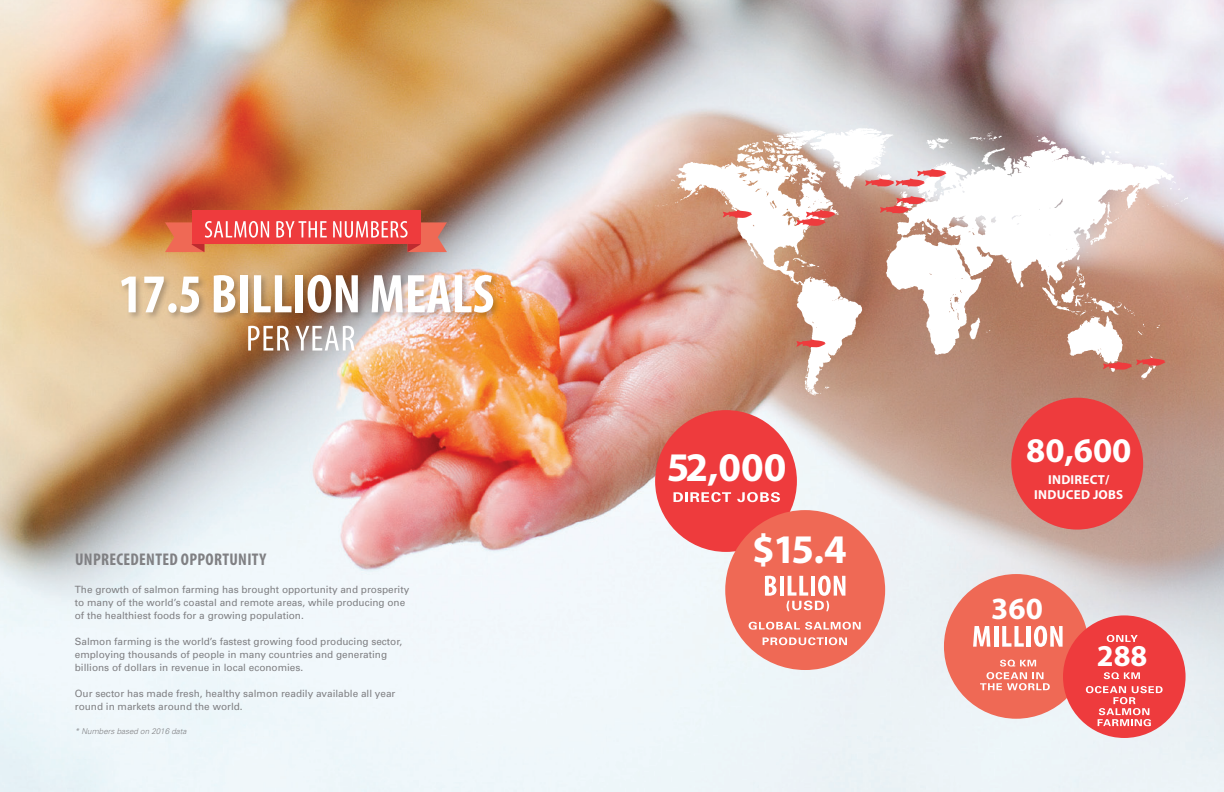
<style>
.page{position:relative;width:1224px;height:792px;background:#fff}
.page>*{position:absolute;margin:0;border:0;box-sizing:border-box;transform-origin:0 0}
.t1{font:700 condensed 55px "Myriad Pro";color:#fff}
.t2{font:700 40.8px/82.8px "Myriad Pro";letter-spacing:-.05em;color:#fff}
.t3{font:700 34.7px "Myriad Pro";color:#fff}
.t4{font:700 31px "Myriad Pro";color:#fff}
.t5{font:700 30.4px "Myriad Pro";color:#fff}
.t6{font:700 condensed 17px "Myriad Pro";letter-spacing:.02em;color:#808083}
.t7{font:700 13px/15.6px "Myriad Pro";letter-spacing:.02em;color:#fff;text-align:center}
.t8{font:10px/13px "Univers";color:#808083}
.t9{font:italic 300 8px "Univers";color:#808083}
</style>
<div class="page">
<img style="left:0;top:0;width:1224px;height:792px">
<svg style="left:248px;top:326px;width:41px;height:25px"></svg>
<svg style="left:295px;top:326px;width:60px;height:25px"></svg>
<div style="left:192px;top:210px;width:228px;height:34px;background:#ee3b3d"></div>
<svg style="left:165px;top:221px;width:104px;height:31px"></svg>
<svg style="left:276px;top:221px;width:51px;height:17px"></svg>
<svg style="left:333px;top:221px;width:114px;height:31px"></svg>
<svg style="left:648px;top:128px;width:540px;height:268px"></svg>
<div style="left:655px;top:410px;width:142px;height:142px;background:#ee3b3d;border-radius:50%"></div>
<div style="left:944px;top:574px;width:145px;height:145px;background:#ef6955;border-radius:50%"></div>
<div style="left:1011px;top:398px;width:132px;height:132px;background:#ee3b3d;border-radius:50%"></div>
<svg style="left:674px;top:492px;width:57px;height:10px"></svg>
<svg style="left:737px;top:492px;width:43px;height:10px"></svg>
<svg style="left:973px;top:626px;width:17px;height:21px"></svg>
<hr style="left:994px;top:626px;width:4px;height:21px;background:#fff">
<svg style="left:1002px;top:626px;width:22px;height:21px"></svg>
<hr style="left:1027px;top:626px;width:4px;height:21px;background:#fff">
<svg style="left:1034px;top:626px;width:29px;height:21px"></svg>
<svg style="left:796px;top:339px;width:30px;height:8px"></svg>
<svg style="left:722px;top:210px;width:30px;height:8px"></svg>
<svg style="left:1103px;top:358px;width:62px;height:12px"></svg>
<svg style="left:880px;top:196px;width:46px;height:17px"></svg>
<svg style="left:865px;top:169px;width:81px;height:17px"></svg>
<svg style="left:796px;top:210px;width:39px;height:16px"></svg>
<div style="left:725px;top:510px;width:160px;height:160px;background:#ef6955;border-radius:50%"></div>
<svg style="left:765px;top:576px;width:11px;height:20px"></svg>
<hr style="left:780px;top:576px;width:4px;height:20px;background:#fff">
<svg style="left:787px;top:576px;width:58px;height:35px"></svg>
<svg style="left:749px;top:622px;width:112px;height:8px"></svg>
<svg style="left:763px;top:637px;width:84px;height:8px"></svg>
<div style="left:1063px;top:615px;width:123px;height:123px;background:#ee3b3d;border-radius:50%"></div>
<svg style="left:1104px;top:672px;width:36px;height:7px"></svg>
<svg style="left:1107px;top:635px;width:31px;height:7px"></svg>
<svg style="left:1086px;top:686px;width:77px;height:40px"></svg>
<svg style="left:980px;top:660px;width:70px;height:30px"></svg>
<div style="left:119px;top:273px;width:383px;height:48px;background:#231f20;opacity:.29"></div>
<h1 class="t1" style="left:119px;top:260px;width:377px">17.5 BILLION MEALS</h1>
<h3 class="t6" style="left:75px;top:549px;width:193px">UNPRECEDENTED OPPORTUNITY</h3>
<p class="t8" style="left:75px;top:582px;width:336px">The growth of salmon farming has brought opportunity and prosperity to many of the world’s coastal and remote areas, while producing one of the healthiest foods for a growing population.</p>
<p class="t8" style="left:75px;top:634px;width:329px">Salmon farming is the world’s fastest growing food producing sector, employing thousands of people in many countries and generating billions of dollars in revenue in local economies.</p>
<p class="t8" style="left:75px;top:686px;width:322px">Our sector has made fresh, healthy salmon readily available all year round in markets around the world.</p>
<p class="t9" style="left:75px;top:726px;width:113px">* Numbers based on 2016 data</p>
<h2 class="t2" style="left:752px;top:424px;width:87px;text-indent:-85px">52,000 $15.4</h2>
<h3 class="t3" style="left:1026px;top:428px;width:107px">80,600</h3>
<h3 class="t7" style="left:1034px;top:471px;width:91px">INDIRECT/<br>INDUCED JOBS</h3>
<h3 class="t4" style="left:991px;top:588px;width:53px">360</h3>
<h3 class="t5" style="left:1097px;top:636px;width:52px">288</h3>
</div>
